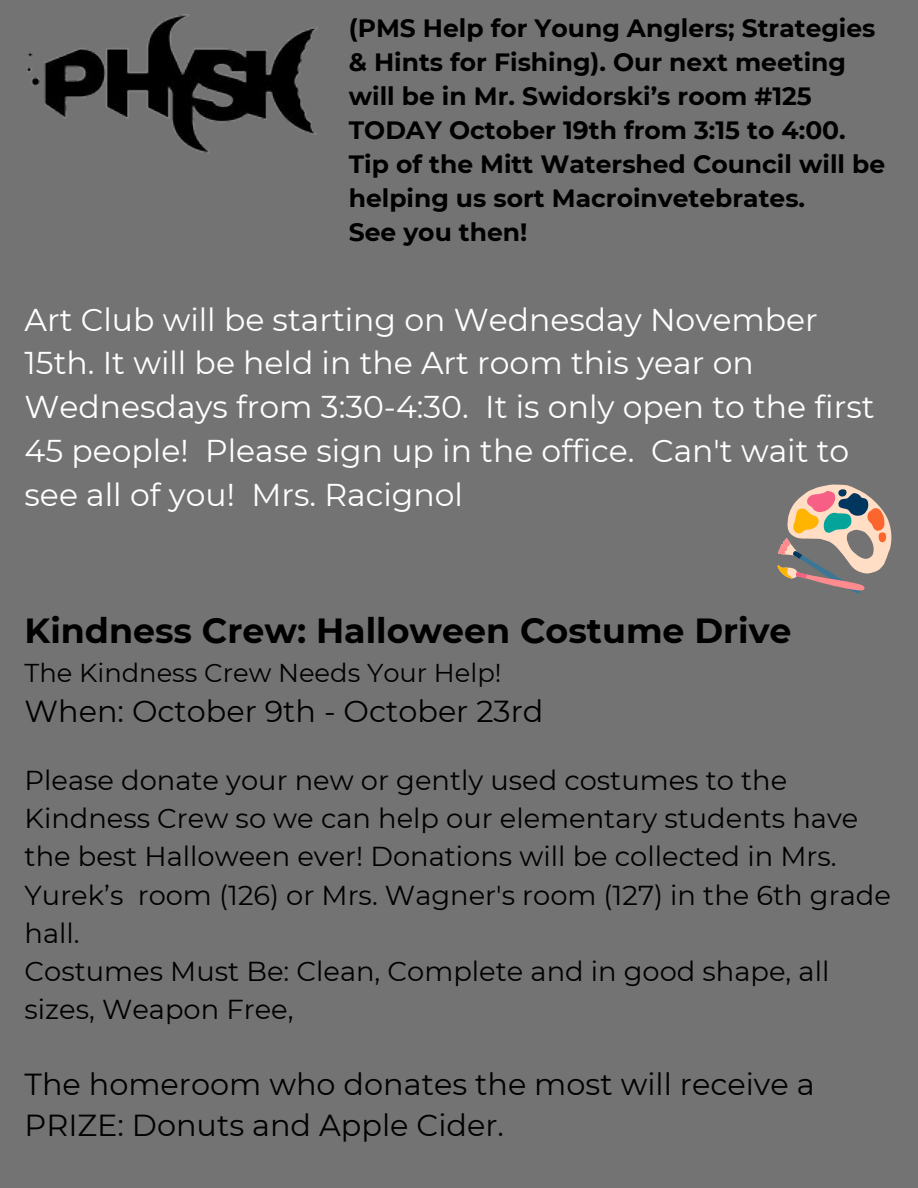
<style>
.page{position:relative;width:918px;height:1188px;background:#737373}
.page>*{position:absolute;margin:0;border:0;box-sizing:border-box;transform-origin:0 0}
.t1{font:700 34.8px "Montserrat";color:#000}
.t2{font:31.5px/43.8px "Montserrat";color:#fff}
.t3{font:30.3px/41.7px "Montserrat";color:#000}
.t4{font:27.3px/38.2px "Montserrat";color:#000}
.t5{font:25.8px "Montserrat";color:#000}
.t6{font:700 25.05px/34px "Montserrat";color:#000}
</style>
<div class="page">
<svg style="left:777px;top:484px;width:115px;height:110px"></svg>
<img style="left:27px;top:15px;width:291px;height:138px">
<p class="t6" style="left:349px;top:11px;width:538px">(PMS Help for Young Anglers; Strategies &amp; Hints for Fishing). Our next meeting will be in Mr. Swidorski’s room #125<br>TODAY October 19th from 3:15 to 4:00.<br>Tip of the Mitt Watershed Council will be helping us sort Macroinvetebrates.</p>
<p class="t6" style="left:349px;top:215px;width:180px">See you then!</p>
<p class="t2" style="left:25px;top:297px;width:851px">Art Club will be starting on Wednesday November 15th. It will be held in the Art room this year on Wednesdays from 3:30-4:30. It is only open to the first 45 people! Please sign up in the office. Can't wait to see all of you! Mrs. Racignol</p>
<p class="t1" style="left:25px;top:609px;width:768px">Kindness Crew: Halloween Costume Drive</p>
<p class="t5" style="left:25px;top:657px;width:478px">The Kindness Crew Needs Your Help!</p>
<p class="t3" style="left:25px;top:691px;width:520px">When: October 9th - October 23rd</p>
<p class="t4" style="left:25px;top:761px;width:868px">Please donate your new or gently used costumes to the Kindness Crew so we can help our elementary students have the best Halloween ever! Donations will be collected in Mrs.<br>Yurek’s room (126) or Mrs. Wagner's room (127) in the 6th grade hall.</p>
<p class="t4" style="left:25px;top:952px;width:806px">Costumes Must Be: Clean, Complete and in good shape, all sizes, Weapon Free,</p>
<p class="t3" style="left:25px;top:1063px;width:791px">The homeroom who donates the most will receive a<br>PRIZE: Donuts and Apple Cider.</p>
</div>
